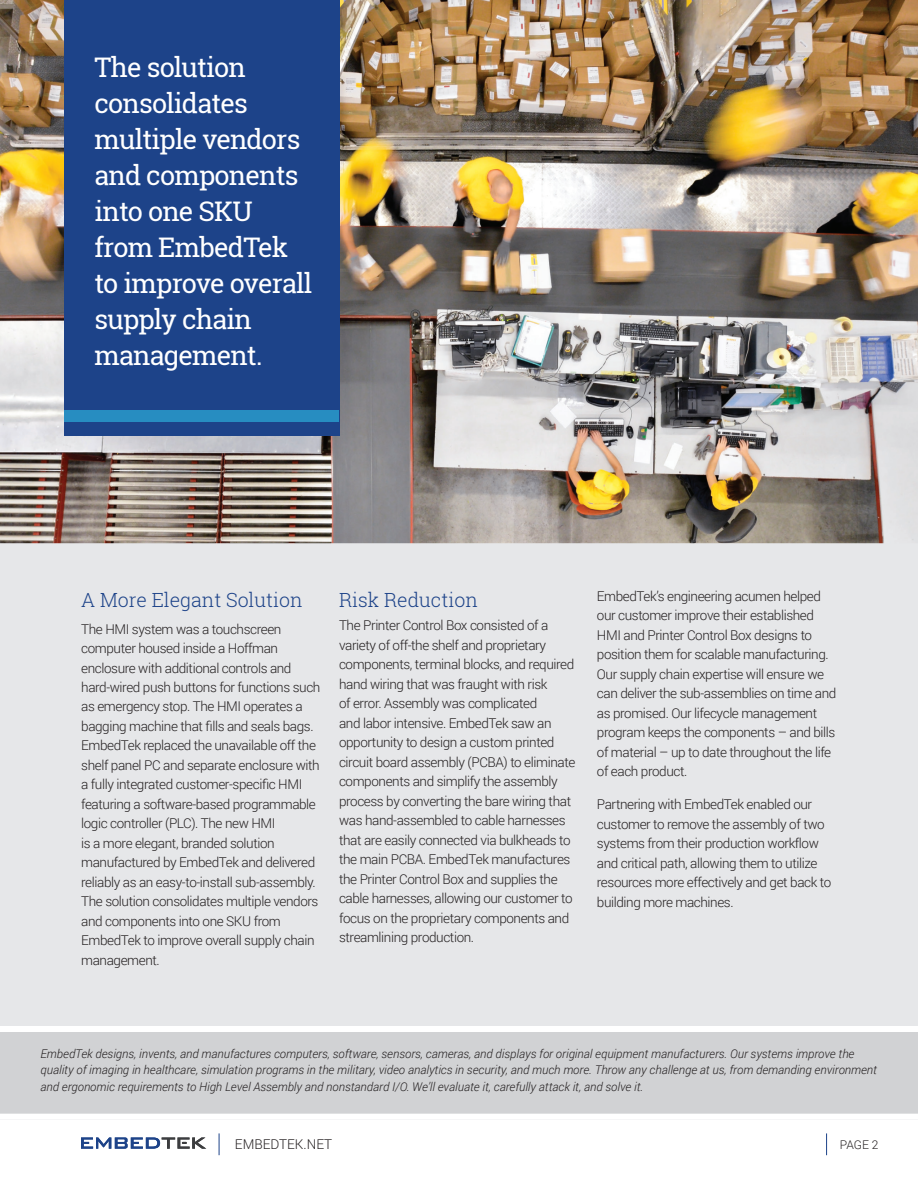
<style>
.page{position:relative;width:918px;height:1188px;background:#fff}
.page>*{position:absolute;margin:0;border:0;box-sizing:border-box;transform-origin:0 0}
.t1{font:27px/36px "Roboto Slab";letter-spacing:-.03em;color:#fff}
.t2{font:300 19.5px "Roboto Slab";color:#1d4389}
.t3{font:300 13.5px/19.5px "Roboto";letter-spacing:-.03em;color:#231f20}
.t4{font:300 13.5px "Roboto";color:#231f20}
.t5{font:italic 300 12px/16.5px "Roboto";color:#231f20}
.t6{font:300 12px "Roboto";color:#231f20}
</style>
<div class="page">
<div style="left:0;top:54px;width:918px;height:1066px;background:#e6e7e9"></div>
<svg style="left:219px;top:1133px;width:1px;height:22px"></svg>
<svg style="left:826px;top:1133px;width:1px;height:22px"></svg>
<svg style="left:81px;top:1138px;width:125px;height:11px"></svg>
<svg style="left:0;top:1026px;width:918px;height:94px;background:#d6d7d9"></svg>
<img style="left:0;top:0;width:918px;height:543px">
<div style="left:65px;top:0;width:274px;height:435px;background:#1d4389"></div>
<div style="left:65px;top:193px;width:229px;height:242px;background:#1d4389"></div>
<div style="left:65px;top:410px;width:274px;height:12px;background:#278dc1"></div>
<h1 class="t1" style="left:94px;top:49px;width:219px">The solution consolidates multiple vendors and components into one SKU from EmbedTek to improve overall supply chain management.</h1>
<h2 class="t2" style="left:81px;top:587px;width:223px">A More Elegant Solution</h2>
<p class="t3" style="left:81px;top:619px;width:241px">The HMI system was a touchscreen computer housed inside a Hoffman enclosure with additional controls and hard-wired push buttons for functions such as emergency stop. The HMI operates a bagging machine that fills and seals bags.<br>EmbedTek replaced the unavailable off the shelf panel PC and separate enclosure with a fully integrated customer-specific HMI featuring a software-based programmable logic controller (PLC). The new HMI<br>is a more elegant, branded solution manufactured by EmbedTek and delivered reliably as an easy-to-install sub-assembly.<br>The solution consolidates multiple vendors and components into one SKU from EmbedTek to improve overall supply chain management.</p>
<h2 class="t2" style="left:339px;top:587px;width:140px">Risk Reduction</h2>
<p class="t3" style="left:339px;top:615px;width:238px">The Printer Control Box consisted of a variety of off-the shelf and proprietary components, terminal blocks, and required hand wiring that was fraught with risk<br>of error. Assembly was complicated<br>and labor intensive. EmbedTek saw an opportunity to design a custom printed circuit board assembly (PCBA) to eliminate components and simplify the assembly process by converting the bare wiring that was hand-assembled to cable harnesses that are easily connected via bulkheads to the main PCBA. EmbedTek manufactures the Printer Control Box and supplies the cable harnesses, allowing our customer to focus on the proprietary components and streamlining production.</p>
<p class="t3" style="left:597px;top:586px;width:241px">EmbedTek’s engineering acumen helped our customer improve their established HMI and Printer Control Box designs to position them for scalable manufacturing.<br>Our supply chain expertise will ensure we can deliver the sub-assemblies on time and as promised. Our lifecycle management program keeps the components – and bills of material – up to date throughout the life of each product.</p>
<p class="t3" style="left:597px;top:794px;width:236px">Partnering with EmbedTek enabled our customer to remove the assembly of two systems from their production workflow and critical path, allowing them to utilize resources more effectively and get back to building more machines.</p>
<p class="t5" style="left:40px;top:1045px;width:838px">EmbedTek designs, invents, and manufactures computers, software, sensors, cameras, and displays for original equipment manufacturers. Our systems improve the quality of imaging in healthcare, simulation programs in the military, video analytics in security, and much more. Throw any challenge at us, from demanding environment and ergonomic requirements to High Level Assembly and nonstandard I/O. We’ll evaluate it, carefully attack it, and solve it.</p>
<p class="t4" style="left:235px;top:1135px;width:99px">EMBEDTEK.NET</p>
<p class="t6" style="left:840px;top:1136px;width:40px">PAGE 2</p>
</div>
